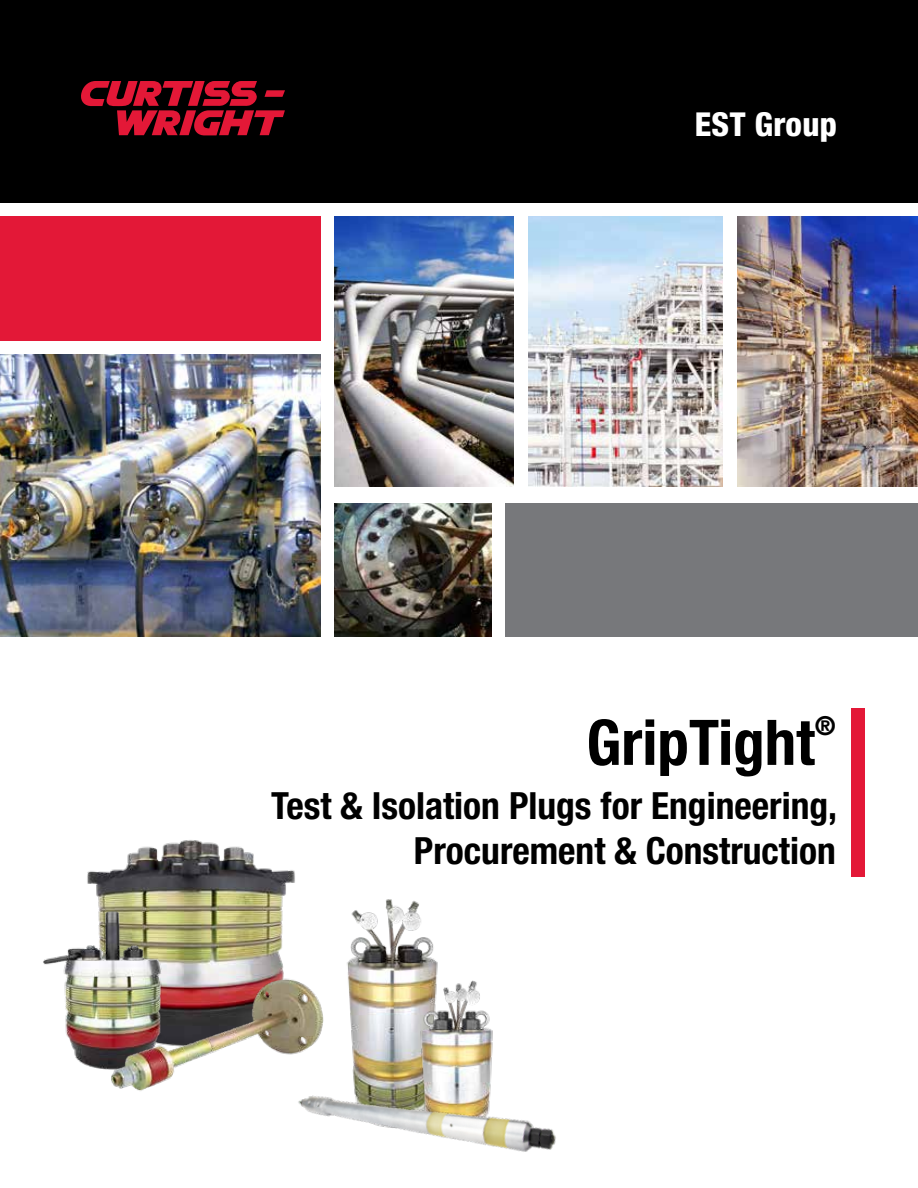
<style>
.page{position:relative;width:918px;height:1188px;background:#fff}
.page>*{position:absolute;margin:0;border:0;box-sizing:border-box;transform-origin:0 0}
.t1{font:700 condensed 63px "Helvetica Neue LT Std";color:#000}
.t2{font:700 condensed 37.5px/45px "Helvetica Neue LT Std";color:#000;text-align:right}
.t3{font:800 condensed 33px "Helvetica Neue LT Std";letter-spacing:.01em;color:#fff}
.t4{font:700 condensed 26.25px "Helvetica Neue LT Std";color:#000}
</style>
<div class="page">
<div style="left:506px;top:503px;width:412px;height:134px;background:#77787b"></div>
<div style="left:0;top:216px;width:321px;height:125px;background:#e31837"></div>
<img style="left:0;top:354px;width:321px;height:283px">
<img style="left:528px;top:216px;width:195px;height:271px">
<div style="left:851px;top:708px;width:14px;height:168px;background:#e31837"></div>
<img style="left:334px;top:503px;width:158px;height:134px">
<div style="left:0;top:0;width:918px;height:202px;background:#000"></div>
<svg style="left:81px;top:81px;width:204px;height:55px"></svg>
<img style="left:737px;top:216px;width:181px;height:270px">
<img style="left:334px;top:216px;width:180px;height:270px">
<img style="left:87px;top:840px;width:208px;height:129px">
<img style="left:43px;top:910px;width:166px;height:159px">
<img style="left:101px;top:969px;width:223px;height:122px">
<img style="left:347px;top:899px;width:91px;height:187px">
<img style="left:416px;top:978px;width:77px;height:108px">
<img style="left:295px;top:1086px;width:261px;height:66px">
<p class="t3" style="left:695px;top:104px;width:144px">EST Group</p>
<h1 class="t1" style="left:586px;top:704px;width:230px">GripTight</h1>
<p class="t4" style="left:815px;top:710px;width:22px">®</p>
<p class="t2" style="left:271px;top:783px;width:567px">Test &amp; Isolation Plugs for Engineering,<br>Procurement &amp; Construction</p>
</div>
